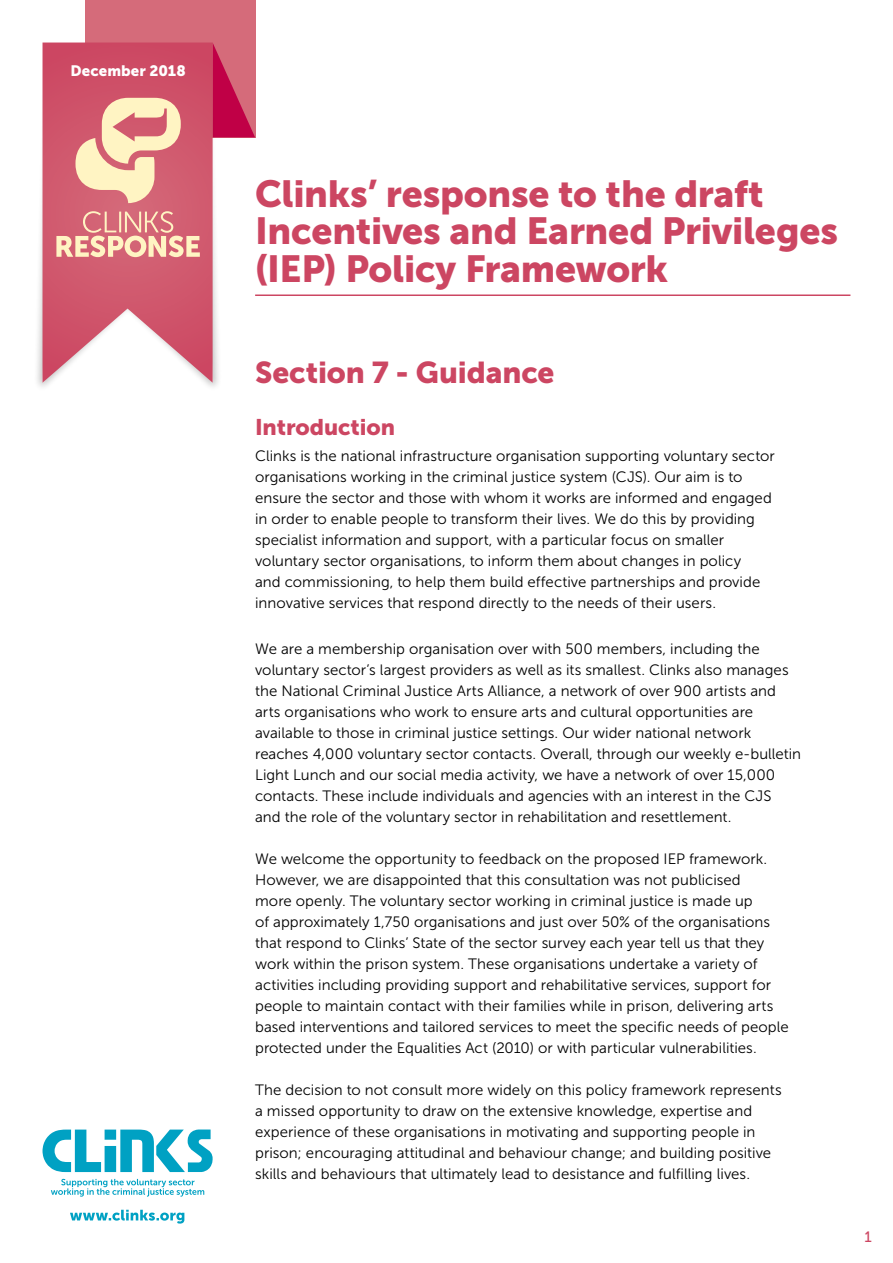
<style>
.page{position:relative;width:893px;height:1263px;background:#fff}
.page>*{position:absolute;margin:0;border:0;box-sizing:border-box;transform-origin:0 0}
.t1{font:37.5px/37.5px "Museo Sans 900";letter-spacing:-.01em;color:#cc4662}
.t2{font:30px "Museo Sans 900";letter-spacing:-.005em;color:#cc4662}
.t3{font:22.5px "Museo Sans 900";letter-spacing:-.005em;color:#cc4662}
.t4{font:15px/21px "Museo Sans 300";letter-spacing:.005em;color:#000}
.t5{font:15px "Museo Sans 900";letter-spacing:.005em;color:#fff}
.t6{font:15px "Museo Sans 500";color:#cc4662}
</style>
<div class="page">
<div style="left:85px;top:0;width:170px;height:137px;background:#d56b7a"></div>
<svg style="left:213px;top:44px;width:42px;height:93px"></svg>
<div style="left:33px;top:50px;width:189px;height:341px;background:#000;opacity:.25"></div>
<svg style="left:43px;top:43px;width:170px;height:340px;background:#d66e81"></svg>
<svg style="left:56px;top:211px;width:144px;height:46px;background:#e1948f"></svg>
<svg style="left:75px;top:98px;width:106px;height:105px;background:#e8aa9a"></svg>
<svg style="left:70px;top:1210px;width:114px;height:13px"></svg>
<svg style="left:51px;top:1179px;width:153px;height:18px"></svg>
<svg style="left:43px;top:1129px;width:170px;height:43px"></svg>
<hr style="left:255px;top:294px;width:595px;height:2px;background:#cc4662">
<p class="t5" style="left:71px;top:62px;width:117px">December 2018</p>
<h1 class="t1" style="left:255px;top:175px;width:584px">Clinks’ response to the draft<br>Incentives and Earned Privileges (IEP) Policy Framework</h1>
<h2 class="t2" style="left:255px;top:356px;width:301px">Section 7 - Guidance</h2>
<h3 class="t3" style="left:255px;top:415px;width:141px">Introduction</h3>
<p class="t4" style="left:255px;top:445px;width:521px">Clinks is the national infrastructure organisation supporting voluntary sector organisations working in the criminal justice system (CJS). Our aim is to ensure the sector and those with whom it works are informed and engaged in order to enable people to transform their lives. We do this by providing specialist information and support, with a particular focus on smaller voluntary sector organisations, to inform them about changes in policy<br>and commissioning, to help them build effective partnerships and provide innovative services that respond directly to the needs of their users.</p>
<p class="t4" style="left:255px;top:638px;width:547px">We are a membership organisation over with 500 members, including the voluntary sector’s largest providers as well as its smallest. Clinks also manages the National Criminal Justice Arts Alliance, a network of over 900 artists and arts organisations who work to ensure arts and cultural opportunities are available to those in criminal justice settings. Our wider national network reaches 4,000 voluntary sector contacts. Overall, through our weekly e-bulletin Light Lunch and our social media activity, we have a network of over 15,000 contacts. These include individuals and agencies with an interest in the CJS<br>and the role of the voluntary sector in rehabilitation and resettlement.</p>
<p class="t4" style="left:255px;top:848px;width:535px">We welcome the opportunity to feedback on the proposed IEP framework.<br>However, we are disappointed that this consultation was not publicised<br>more openly. The voluntary sector working in criminal justice is made up<br>of approximately 1,750 organisations and just over 50% of the organisations that respond to Clinks’ State of the sector survey each year tell us that they work within the prison system. These organisations undertake a variety of activities including providing support and rehabilitative services, support for people to maintain contact with their families while in prison, delivering arts based interventions and tailored services to meet the specific needs of people protected under the Equalities Act (2010) or with particular vulnerabilities.</p>
<p class="t4" style="left:255px;top:1079px;width:528px">The decision to not consult more widely on this policy framework represents a missed opportunity to draw on the extensive knowledge, expertise and experience of these organisations in motivating and supporting people in prison; encouraging attitudinal and behaviour change; and building positive skills and behaviours that ultimately lead to desistance and fulfilling lives.</p>
<p class="t6" style="left:864px;top:1228px;width:9px">1</p>
</div>
